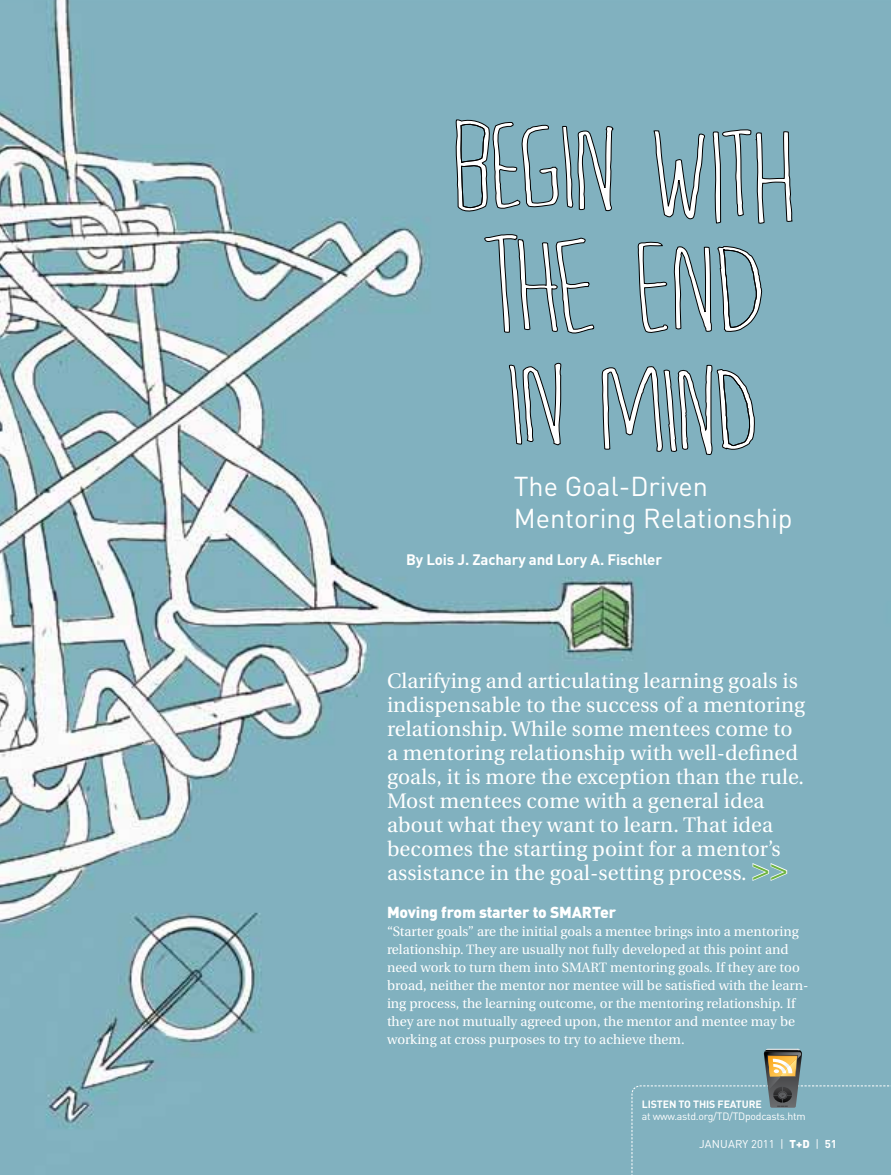
<style>
.page{position:relative;width:891px;height:1175px;background:#fff}
.page>*{position:absolute;margin:0;border:0;box-sizing:border-box;transform-origin:0 0}
.t1{font:27px/32.4px "DINOT";color:#fff}
.t2{font:21px/24px "Utopia";letter-spacing:.005em;color:#fff}
.t3{font:900 15.75px "DINOT";letter-spacing:-.01em;color:#fff}
.t4{font:700 15px "DINOT";letter-spacing:-.01em;color:#fff}
.t5{font:13.5px/18px "Utopia";color:#fff}
.t6{font:11.25px "DINOT";color:#fff}
.t7{font:10.5px "DINOT";letter-spacing:-.02em;color:#fff}
.t8{font:700 10.5px "DINOT";letter-spacing:-.01em;color:#fff}
.s1{font-size:31.5px;color:#6cb33f}
.s2{font-weight:900}
.s3{font-weight:700}
</style>
<div class="page">
<img style="left:0;top:0;width:891px;height:1174px">
<svg style="left:653px;top:130px;width:52px;height:91px"></svg>
<svg style="left:713px;top:119px;width:80px;height:105px;background:#8caeb9"></svg>
<svg style="left:484px;top:233px;width:110px;height:103px;background:#89adb8"></svg>
<svg style="left:637px;top:241px;width:125px;height:93px;background:#8aacb6"></svg>
<svg style="left:455px;top:119px;width:161px;height:95px"></svg>
<svg style="left:508px;top:362px;width:54px;height:84px"></svg>
<svg style="left:601px;top:364px;width:154px;height:91px"></svg>
<svg style="left:751px;top:861px;width:37px;height:21px"></svg>
<svg style="left:631px;top:1048px;width:260px;height:126px;background:#81aeb9"></svg>
<h1 class="t1" style="left:514px;top:469px;width:280px">The Goal-Driven<br>Mentoring Relationship</h1>
<p class="t4" style="left:406px;top:549px;width:258px">By Lois J. Zachary and Lory A. Fischler</p>
<p class="t2" style="left:387px;top:669px;width:420px">Clarifying and articulating learning goals is indispensable to the success of a mentoring relationship. While some mentees come to a mentoring relationship with well-defined goals, it is more the exception than the rule.<br>Most mentees come with a general idea about what they want to learn. That idea becomes the starting point for a mentor’s assistance in the goal-setting process. <span class="s1">&gt;&gt;</span></p>
<p class="t3" style="left:387px;top:902px;width:231px">Moving from starter to SMARTer</p>
<p class="t5" style="left:387px;top:923px;width:423px">“Starter goals” are the initial goals a mentee brings into a mentoring relationship. They are usually not fully developed at this point and need work to turn them into SMART mentoring goals. If they are too broad, neither the mentor nor mentee will be satisfied with the learn&shy;ing process, the learning outcome, or the mentoring relationship. If they are not mutually agreed upon, the mentor and mentee may be working at cross purposes to try to achieve them.</p>
<p class="t8" style="left:642px;top:1096px;width:122px">listen to this feature</p>
<p class="t7" style="left:642px;top:1108px;width:165px">at www.astd.org/TD/TDpodcasts.htm</p>
<p class="t6" style="left:699px;top:1136px;width:139px">January 2011 | <span class="s2">T+D</span> | <span class="s3">51</span></p>
</div>
